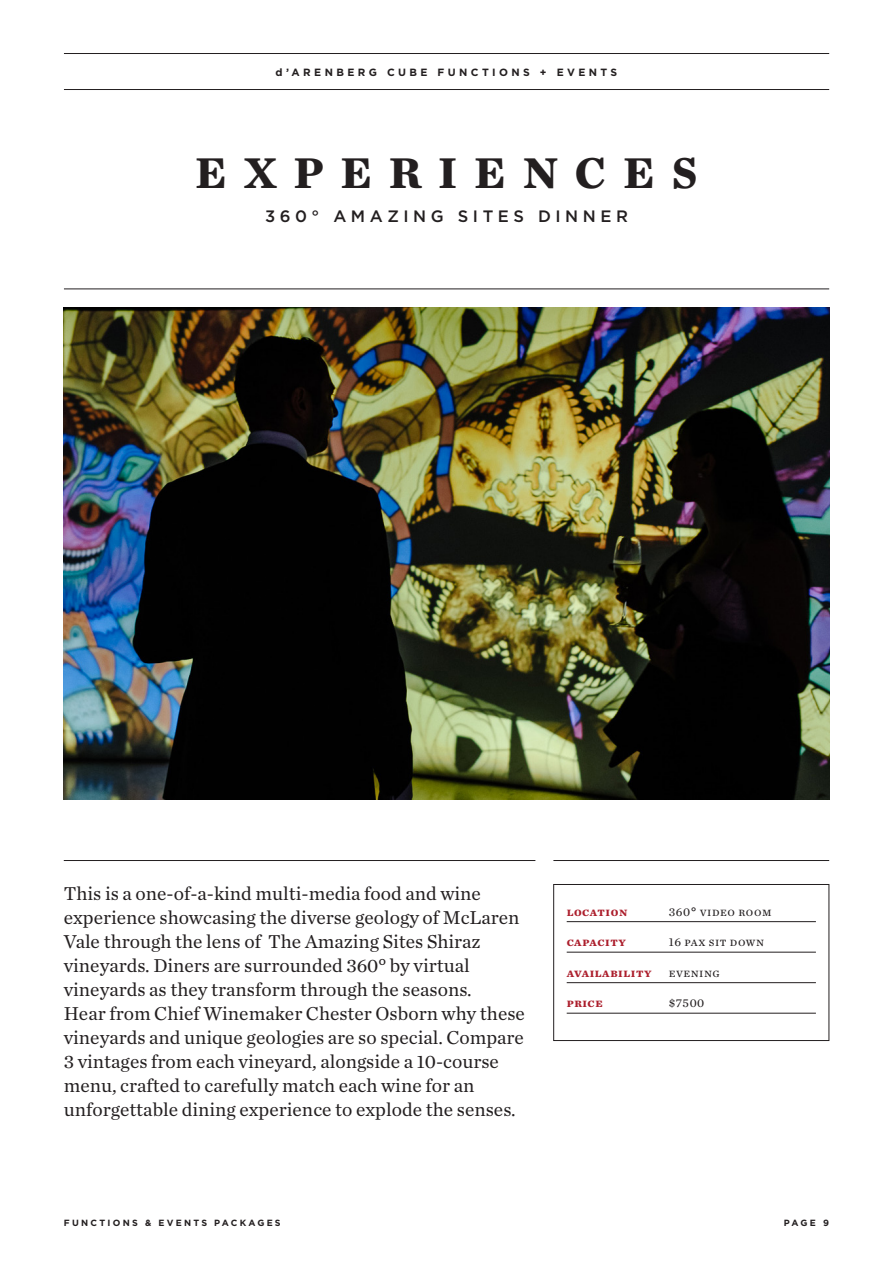
<style>
.page{position:relative;width:893px;height:1263px;background:#fff}
.page>*{position:absolute;margin:0;border:0;box-sizing:border-box;transform-origin:0 0}
.Page_Heading{font:700 45px "Chronicle Text G1";letter-spacing:.38em;color:#231f20}
.Body_Copy{font:19.5px/24px "Chronicle Text G1";color:#231f20}
.t1{font:500 16.5px "Gotham";letter-spacing:.275em;color:#231f20}
.Details{font:12.3px "Chronicle Text G1";letter-spacing:.045em;color:#231f20}
.Details-2{font:700 12.3px "Chronicle Text G1";letter-spacing:.045em;color:#ac1e2c}
.t2{font:700 10.5px "Gotham";letter-spacing:.325em;color:#231f20}
.t3{font:700 9px "Gotham";letter-spacing:.25em;color:#231f20}
.s1{font-family:"Gotham";font-weight:500}
</style>
<div class="page">
<img style="left:64px;top:308px;width:765px;height:491px">
<hr style="left:64px;top:89px;width:765px;height:1px;background:#231f20">
<hr style="left:64px;top:53px;width:765px;height:1px;background:#231f20">
<hr style="left:64px;top:289px;width:765px;height:1px;background:#231f20">
<hr style="left:567px;top:921px;width:249px;height:1px;background:#231f20">
<hr style="left:567px;top:952px;width:249px;height:1px;background:#231f20">
<hr style="left:567px;top:982px;width:249px;height:1px;background:#231f20">
<hr style="left:567px;top:1013px;width:249px;height:1px;background:#231f20">
<div style="left:553px;top:884px;width:276px;height:157px;border:1px solid #231f20"></div>
<hr style="left:64px;top:860px;width:471px;height:1px;background:#231f20">
<hr style="left:553px;top:860px;width:276px;height:1px;background:#231f20">
<p class="t2" style="left:276px;top:65px;width:343px">d’ARENBERG CUBE FUNCTIONS + EVENTS</p>
<p class="Page_Heading" style="left:196px;top:137px;width:503px">EXPERIENCES</p>
<p class="t1" style="left:265px;top:205px;width:364px">360° AMAZING SITES DINNER</p>
<p class="Body_Copy" style="left:64px;top:880px;width:463px">This is a one-of-a-kind multi-media food and wine experience showcasing the diverse geology of McLaren Vale through the lens of The Amazing Sites Shiraz vineyards. Diners are surrounded 360° by virtual vineyards as they transform through the seasons.<br>Hear from Chief Winemaker Chester Osborn why these vineyards and unique geologies are so special. Compare 3 vintages from each vineyard, alongside a 10-course menu, crafted to carefully match each wine for an unforgettable dining experience to explode the senses.</p>
<p class="Details-2" style="left:567px;top:902px;width:62px">location</p>
<p class="Details" style="left:669px;top:902px;width:104px">360<span class="s1">°</span> video room</p>
<p class="Details-2" style="left:567px;top:932px;width:61px">capaciTy</p>
<p class="Details" style="left:669px;top:933px;width:97px">16 pax sit down</p>
<p class="Details-2" style="left:567px;top:963px;width:86px">AVAILABILITY</p>
<p class="Details" style="left:669px;top:963px;width:53px">EVENING</p>
<p class="Details-2" style="left:567px;top:993px;width:38px">price</p>
<p class="Details" style="left:669px;top:994px;width:37px">$7500</p>
<p class="t3" style="left:64px;top:1217px;width:218px">FUNCTIONS &amp; EVENTS PACKAGES</p>
<p class="t3" style="left:784px;top:1217px;width:47px">PAGE 9</p>
</div>
